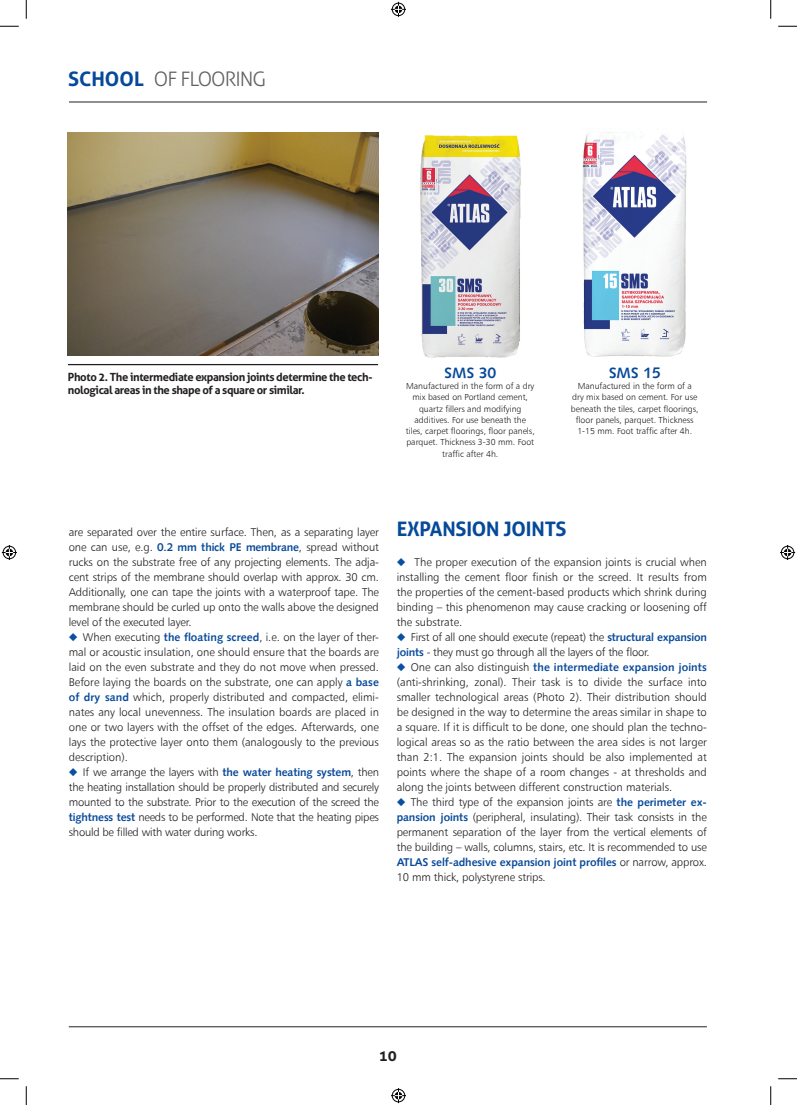
<style>
.page{position:relative;width:797px;height:1105px;background:#fff}
.page>*{position:absolute;margin:0;border:0;box-sizing:border-box;transform-origin:0 0}
.t1{font:300 20px "Aller";letter-spacing:-.05em;color:#636366}
.t2{font:700 20px "Aller";letter-spacing:-.01em;color:#074999}
.t3{font:700 15px "Humanst 531 EU";color:#074999}
.t4{font:700 15px "Aller";color:#231f20}
.t5{font:11.25px/15px "Humnst 777 Lt EU";letter-spacing:-.01em;color:#231f20;text-align:justify}
.t6{font:700 11.25px "Humanst 531 EU";letter-spacing:-.01em;color:#074999}
.t7{font:700 11.25px/13.5px "Aller";letter-spacing:-.035em;color:#231f20}
.t8{font:8.75px/11.2px "Humnst 777 Lt EU";color:#231f20;text-align:center}
.s1{font-weight:700;color:#074999}
.s2{font-family:"Humanst 531 EU";font-weight:700;color:#074999}
.s3{color:#0a4fa2}
.s4{font-family:"Humnst 777 Lt EU";font-weight:400;color:#231f20}
</style>
<div class="page">
<hr style="left:69px;top:102px;width:638px;height:1px;background:#231f20">
<hr style="left:69px;top:1026px;width:638px;height:1px;background:#231f20">
<img style="left:68px;top:133px;width:310px;height:223px">
<hr style="left:68px;top:364px;width:310px;height:1px;background:#231f20">
<img style="left:582px;top:132px;width:105px;height:225px">
<img style="left:420px;top:135px;width:101px;height:223px">
<svg style="left:0;top:25px;width:19px;height:2px"></svg>
<svg style="left:778px;top:25px;width:19px;height:2px"></svg>
<svg style="left:0;top:1078px;width:19px;height:1px"></svg>
<svg style="left:778px;top:1078px;width:19px;height:1px"></svg>
<svg style="left:25px;top:0;width:2px;height:19px"></svg>
<svg style="left:25px;top:1086px;width:2px;height:19px"></svg>
<svg style="left:770px;top:0;width:1px;height:19px"></svg>
<svg style="left:770px;top:1086px;width:1px;height:19px"></svg>
<svg style="left:391px;top:2px;width:15px;height:15px"></svg>
<svg style="left:391px;top:1088px;width:15px;height:15px"></svg>
<svg style="left:2px;top:545px;width:15px;height:15px"></svg>
<svg style="left:780px;top:545px;width:15px;height:15px"></svg>
<h1 class="t1" style="left:68px;top:67px;width:200px"><span class="s1">SCHOOL</span> OF FLOORING</h1>
<p class="t7" style="left:68px;top:370px;width:306px">Photo 2. The intermediate expansion joints determine the tech&shy;nological areas in the shape of a square or similar.</p>
<h2 class="t3" style="left:444px;top:363px;width:54px">SMS 30</h2>
<p class="t8" style="left:406px;top:380px;width:130px">Manufactured in the form of a dry mix based on Portland cement, quartz fillers and modifying additives. For use beneath the tiles, carpet floorings, floor panels, parquet. Thickness 3-30 mm. Foot traffic after 4h.</p>
<h2 class="t3" style="left:608px;top:363px;width:54px">SMS 15</h2>
<p class="t8" style="left:571px;top:380px;width:129px">Manufactured in the form of a dry mix based on cement. For use beneath the tiles, carpet floorings, floor panels, parquet. Thickness<br>1-15 mm. Foot traffic after 4h.</p>
<p class="t5" style="left:69px;top:525px;width:312px">are separated over the entire surface. Then, as a separating layer one can use, e.g. <span class="s2">0.2 mm thick PE membrane</span>, spread without rucks on the substrate free of any projecting elements. The adja&shy;cent strips of the membrane should overlap with approx. 30 cm.<br>Additionally, one can tape the joints with a waterproof tape. The membrane should be curled up onto the walls above the designed level of the executed layer.</p>
<p class="t5" style="left:69px;top:630px;width:312px"><span class="s3">◆</span> When executing <span class="s2">the floating screed</span>, i.e. on the layer of ther&shy;mal or acoustic insulation, one should ensure that the boards are laid on the even substrate and they do not move when pressed.<br>Before laying the boards on the substrate, one can apply <span class="s2">a base of dry sand</span> which, properly distributed and compacted, elimi&shy;nates any local unevenness. The insulation boards are placed in one or two layers with the offset of the edges. Afterwards, one lays the protective layer onto them (analogously to the previous description).</p>
<p class="t5" style="left:69px;top:765px;width:312px"><span class="s3">◆</span> If we arrange the layers with <span class="s2">the water heating system</span>, then the heating installation should be properly distributed and securely mounted to the substrate. Prior to the execution of the screed the <span class="s2">tightness test</span> needs to be performed. Note that the heating pipes should be filled with water during works.</p>
<h1 class="t2" style="left:397px;top:517px;width:171px">EXPANSION JOINTS</h1>
<p class="t5" style="left:397px;top:555px;width:312px"><span class="s3">◆</span> The proper execution of the expansion joints is crucial when installing the cement floor finish or the screed. It results from the properties of the cement-based products which shrink during binding – this phenomenon may cause cracking or loosening off the substrate.</p>
<p class="t5" style="left:397px;top:630px;width:312px"><span class="s3">◆</span> First of all one should execute (repeat) the <span class="s2">structural expansion joints</span> - they must go through all the layers of the floor.</p>
<p class="t6" style="left:397px;top:660px;width:312px"><span class="s3">◆</span> <span class="s4">One can also distinguish</span> the intermediate expansion joints</p>
<p class="t5" style="left:397px;top:675px;width:312px">(anti-shrinking, zonal). Their task is to divide the surface into smaller technological areas (Photo 2). Their distribution should be designed in the way to determine the areas similar in shape to a square. If it is difficult to be done, one should plan the techno&shy;logical areas so as the ratio between the area sides is not larger than 2:1. The expansion joints should be also implemented at points where the shape of a room changes - at thresholds and along the joints between different construction materials.</p>
<p class="t5" style="left:397px;top:795px;width:312px"><span class="s3">◆</span> The third type of the expansion joints are <span class="s2">the perimeter ex&shy;pansion joints</span> (peripheral, insulating). Their task consists in the permanent separation of the layer from the vertical elements of the building – walls, columns, stairs, etc. It is recommended to use</p>
<p class="t6" style="left:397px;top:855px;width:312px">ATLAS self-adhesive expansion joint profiles <span class="s4">or narrow, approx.</span></p>
<p class="t5" style="left:397px;top:870px;width:150px">10 mm thick, polystyrene strips.</p>
<h2 class="t4" style="left:379px;top:1047px;width:19px">10</h2>
</div>
